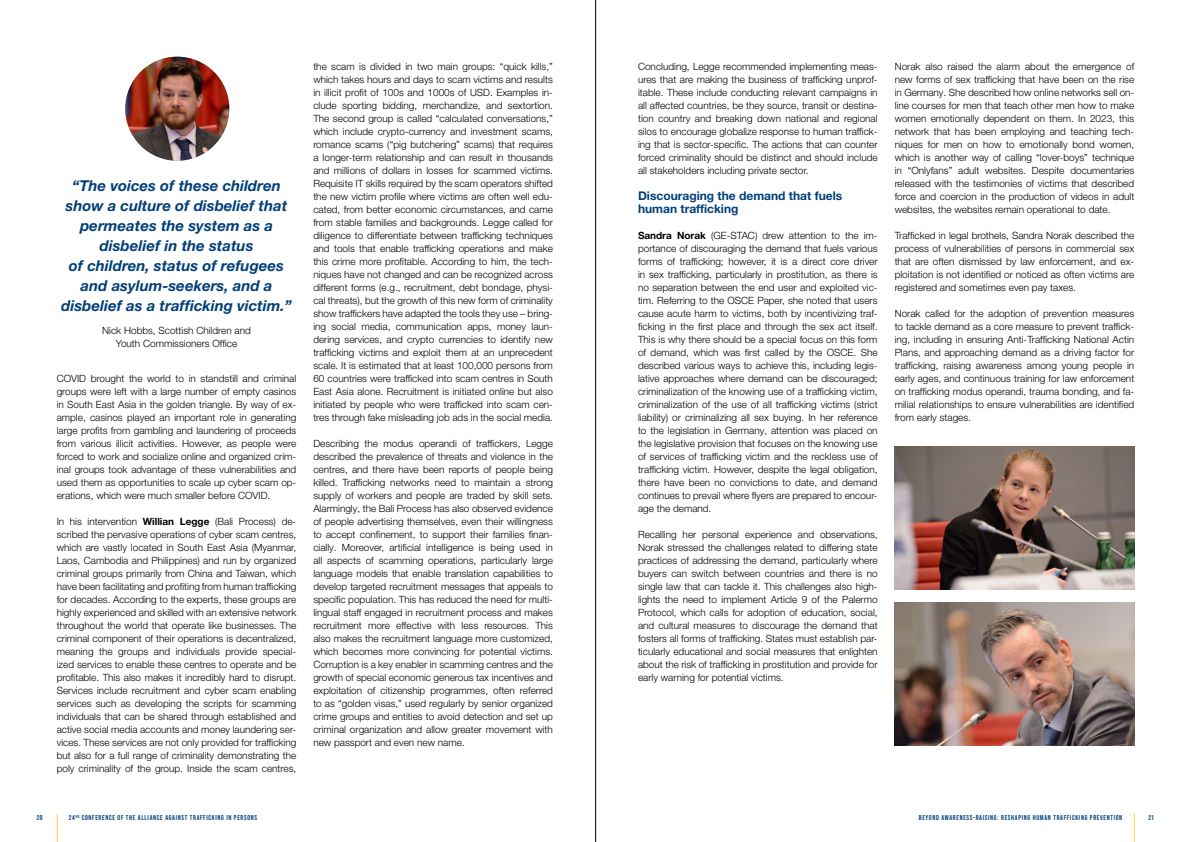
<style>
.page{position:relative;width:1191px;height:842px;background:#fff}
.page>*{position:absolute;margin:0;border:0;box-sizing:border-box;transform-origin:0 0}
.t1{font:italic 700 15px/20px "Helvetica Neue LT Pro";color:#003f79;text-align:center}
.t2{font:700 12px/13px "Helvetica Neue LT Pro";color:#003f79}
.t3{font:300 10px/13px "Helvetica Neue LT Pro";color:#000;text-align:justify}
.t4{font:7px "Bebas Neue";letter-spacing:.1em;color:#003f79}
.s1{font-weight:700}
</style>
<div class="page">
<svg style="left:1133px;top:814px;width:1px;height:28px"></svg>
<svg style="left:57px;top:814px;width:1px;height:28px"></svg>
<img style="left:125px;top:57px;width:104px;height:104px;border-radius:52px">
<img style="left:894px;top:447px;width:240px;height:143px">
<img style="left:894px;top:603px;width:240px;height:143px">
<hr style="left:595px;top:0;width:1px;height:842px;background:#000">
<h1 class="t1" style="left:61px;top:175px;width:232px">“The voices of these children show a culture of disbelief that permeates the system as a disbelief in the status<br>of children, status of refugees and asylum-seekers, and a disbelief as a trafficking victim.”</h1>
<p class="t3" style="left:102px;top:324px;width:150px;text-align:center">Nick Hobbs, Scottish Children and<br>Youth Commissioners Office</p>
<p class="t3" style="left:57px;top:371px;width:241px">COVID brought the world to in standstill and criminal groups were left with a large number of empty casinos in South East Asia in the golden triangle. By way of ex&shy;ample, casinos played an important role in generating large profits from gambling and laundering of proceeds from various illicit activities. However, as people were forced to work and socialize online and organized crim&shy;inal groups took advantage of these vulnerabilities and used them as opportunities to scale up cyber scam op&shy;erations, which were much smaller before COVID.</p>
<p class="t3" style="left:57px;top:514px;width:241px">In his intervention <span class="s1">Willian Legge</span> (Bali Process) de&shy;scribed the pervasive operations of cyber scam centres, which are vastly located in South East Asia (Myanmar, Laos, Cambodia and Philippines) and run by organized criminal groups primarily from China and Taiwan, which have been facilitating and profiting from human trafficking for decades. According to the experts, these groups are highly experienced and skilled with an extensive network throughout the world that operate like businesses. The criminal component of their operations is decentralized, meaning the groups and individuals provide special&shy;ized services to enable these centres to operate and be profitable. This also makes it incredibly hard to disrupt.<br>Services include recruitment and cyber scam enabling services such as developing the scripts for scamming individuals that can be shared through established and active social media accounts and money laundering ser&shy;vices. These services are not only provided for trafficking but also for a full range of criminality demonstrating the poly criminality of the group. Inside the scam centres,</p>
<p class="t3" style="left:313px;top:59px;width:241px">the scam is divided in two main groups: “quick kills,” which takes hours and days to scam victims and results in illicit profit of 100s and 1000s of USD. Examples in&shy;clude sporting bidding, merchandize, and sextortion.<br>The second group is called “calculated conversations,” which include crypto-currency and investment scams, romance scams (“pig butchering” scams) that requires a longer-term relationship and can result in thousands and millions of dollars in losses for scammed victims.<br>Requisite IT skills required by the scam operators shifted the new victim profile where victims are often well edu&shy;cated, from better economic circumstances, and came from stable families and backgrounds. Legge called for diligence to differentiate between trafficking techniques and tools that enable trafficking operations and make this crime more profitable. According to him, the tech&shy;niques have not changed and can be recognized across different forms (e.g., recruitment, debt bondage, physi&shy;cal threats), but the growth of this new form of criminality show traffickers have adapted the tools they use – bring&shy;ing social media, communication apps, money laun&shy;dering services, and crypto currencies to identify new trafficking victims and exploit them at an unprecedent scale. It is estimated that at least 100,000 persons from 60 countries were trafficked into scam centres in South East Asia alone. Recruitment is initiated online but also initiated by people who were trafficked into scam cen&shy;tres through fake misleading job ads in the social media.</p>
<p class="t3" style="left:313px;top:436px;width:241px">Describing the modus operandi of traffickers, Legge described the prevalence of threats and violence in the centres, and there have been reports of people being killed. Trafficking networks need to maintain a strong supply of workers and people are traded by skill sets.<br>Alarmingly, the Bali Process has also observed evidence of people advertising themselves, even their willingness to accept confinement, to support their families finan&shy;cially. Moreover, artificial intelligence is being used in all aspects of scamming operations, particularly large language models that enable translation capabilities to develop targeted recruitment messages that appeals to specific population. This has reduced the need for multi&shy;lingual staff engaged in recruitment process and makes recruitment more effective with less resources. This also makes the recruitment language more customized, which becomes more convincing for potential victims.<br>Corruption is a key enabler in scamming centres and the growth of special economic generous tax incentives and exploitation of citizenship programmes, often referred to as “golden visas,” used regularly by senior organized crime groups and entities to avoid detection and set up criminal organization and allow greater movement with new passport and even new name.</p>
<p class="t3" style="left:638px;top:59px;width:241px">Concluding, Legge recommended implementing meas&shy;ures that are making the business of trafficking unprof&shy;itable. These include conducting relevant campaigns in all affected countries, be they source, transit or destina&shy;tion country and breaking down national and regional silos to encourage globalize response to human traffick&shy;ing that is sector-specific. The actions that can counter forced criminality should be distinct and should include all stakeholders including private sector.</p>
<p class="t2" style="left:638px;top:189px;width:206px">Discouraging the demand that fuels human trafficking</p>
<p class="t3" style="left:638px;top:228px;width:241px"><span class="s1">Sandra Norak</span> (GE-STAC) drew attention to the im&shy;portance of discouraging the demand that fuels various forms of trafficking; however, it is a direct core driver in sex trafficking, particularly in prostitution, as there is no separation between the end user and exploited vic&shy;tim. Referring to the OSCE Paper, she noted that users cause acute harm to victims, both by incentivizing traf&shy;ficking in the first place and through the sex act itself.<br>This is why there should be a special focus on this form of demand, which was first called by the OSCE. She described various ways to achieve this, including legis&shy;lative approaches where demand can be discouraged; criminalization of the knowing use of a trafficking victim, criminalization of the use of all trafficking victims (strict liability) or criminalizing all sex buying. In her reference to the legislation in Germany, attention was placed on the legislative provision that focuses on the knowing use of services of trafficking victim and the reckless use of trafficking victim. However, despite the legal obligation, there have been no convictions to date, and demand continues to prevail where flyers are prepared to encour&shy;age the demand.</p>
<p class="t3" style="left:638px;top:527px;width:241px">Recalling her personal experience and observations, Norak stressed the challenges related to differing state practices of addressing the demand, particularly where buyers can switch between countries and there is no single law that can tackle it. This challenges also high&shy;lights the need to implement Article 9 of the Palermo Protocol, which calls for adoption of education, social, and cultural measures to discourage the demand that fosters all forms of trafficking. States must establish par&shy;ticularly educational and social measures that enlighten about the risk of trafficking in prostitution and provide for early warning for potential victims.</p>
<p class="t3" style="left:894px;top:59px;width:241px">Norak also raised the alarm about the emergence of new forms of sex trafficking that have been on the rise in Germany. She described how online networks sell on&shy;line courses for men that teach other men how to make women emotionally dependent on them. In 2023, this network that has been employing and teaching tech&shy;niques for men on how to emotionally bond women, which is another way of calling “lover-boys” technique in “Onlyfans” adult websites. Despite documentaries released with the testimonies of victims that described force and coercion in the production of videos in adult websites, the websites remain operational to date.</p>
<p class="t3" style="left:894px;top:228px;width:241px">Trafficked in legal brothels, Sandra Norak described the process of vulnerabilities of persons in commercial sex that are often dismissed by law enforcement, and ex&shy;ploitation is not identified or noticed as often victims are registered and sometimes even pay taxes.</p>
<p class="t3" style="left:894px;top:306px;width:241px">Norak called for the adoption of prevention measures to tackle demand as a core measure to prevent traffick&shy;ing, including in ensuring Anti-Trafficking National Actin Plans, and approaching demand as a driving factor for trafficking, raising awareness among young people in early ages, and continuous training for law enforcement on trafficking modus operandi, trauma bonding, and fa&shy;milial relationships to ensure vulnerabilities are identified from early stages.</p>
<p class="t4" style="left:37px;top:813px;width:7px">20</p>
<p class="t4" style="left:69px;top:813px;width:190px">24<sup>RD</sup> CONFERENCE OF THE ALLIANCE AGAINST TRAFFICKING IN PERSONS</p>
<p class="t4" style="left:918px;top:813px;width:205px">BEYOND AWARENESS-RAISING: RESHAPING HUMAN TRAFFICKING PREVENTION</p>
<p class="t4" style="left:1148px;top:813px;width:7px">21</p>
</div>
